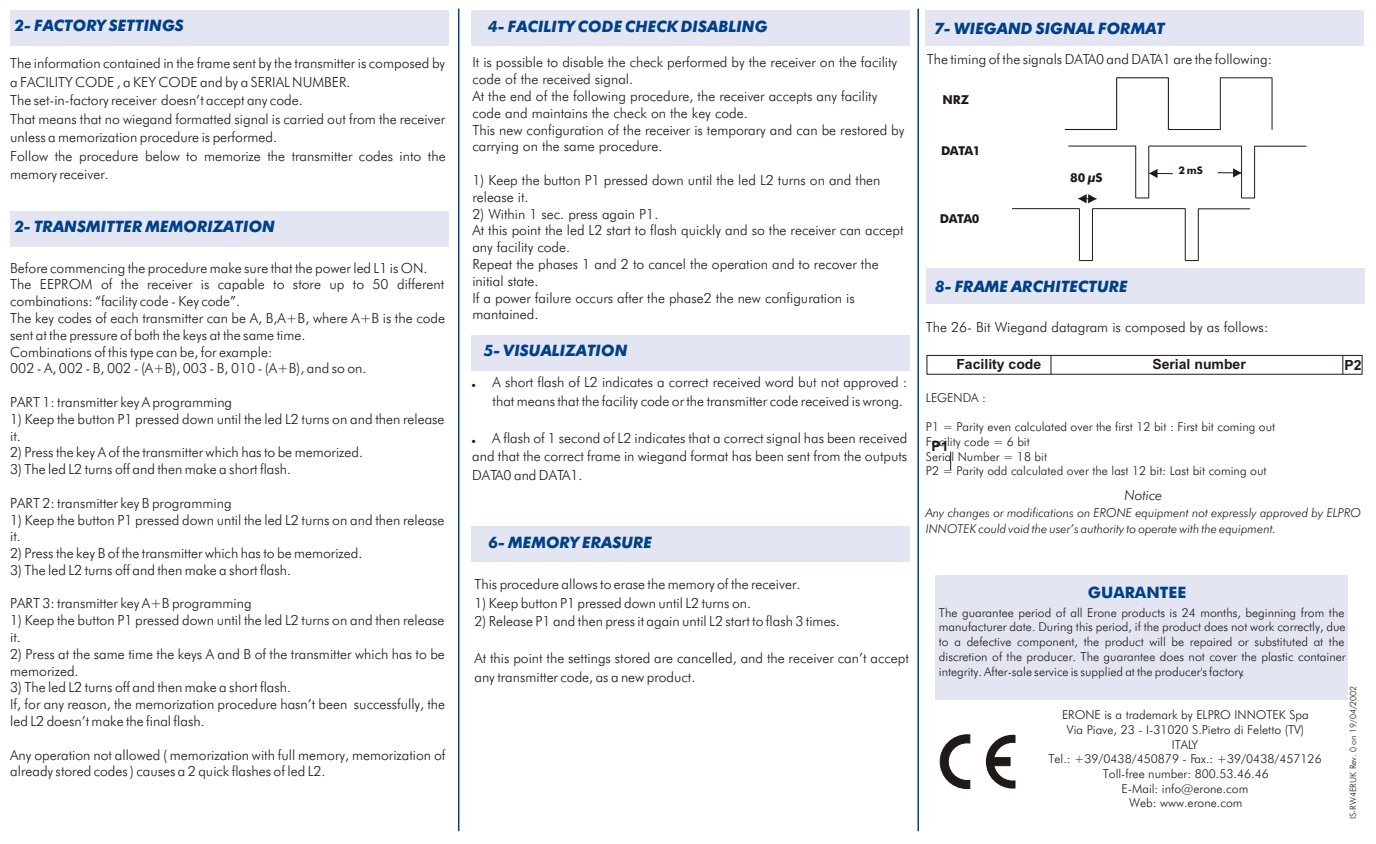
<style>
.page{position:relative;width:1376px;height:844px;background:#fff}
.page>*{position:absolute;margin:0;border:0;box-sizing:border-box;transform-origin:0 0}
.t1{font:italic 700 15.75px "Futura Md BT";color:#004087}
.t2{font:700 15.75px "Futura Md BT";color:#004087}
.t3{font:14px/16.8px "Futura Lt BT";color:#1f1a17}
.t4{font:700 14px "Arial";color:#1f1a17}
.t5{font:italic 14px "Futura Lt BT";color:#1f1a17}
.t6{font:12.25px/14.7px "Futura Lt BT";color:#1f1a17;text-align:center}
.t7{font:italic 12.25px/16.1px "Futura Lt BT";color:#1f1a17}
.t8{font:700 12.25px "Futura Md BT";letter-spacing:-.04em;color:#1f1a17}
.t9{font:700 10.5px "Futura Md BT";color:#1f1a17}
.t10{font:8.75px "Futura Lt BT";color:#1f1a17}
</style>
<div class="page">
<div style="left:935px;top:575px;width:413px;height:124px;background:#e3e6f2"></div>
<div style="left:10px;top:211px;width:439px;height:35px;background:#e3e6f2"></div>
<hr style="left:917px;top:9px;width:2px;height:822px;background:#004087">
<hr style="left:458px;top:9px;width:1px;height:822px;background:#004087">
<div style="left:10px;top:11px;width:439px;height:35px;background:#e3e6f2"></div>
<div style="left:470px;top:10px;width:439px;height:35px;background:#e3e6f2"></div>
<div style="left:471px;top:335px;width:438px;height:35px;background:#e3e6f2"></div>
<div style="left:471px;top:526px;width:438px;height:35px;background:#e3e6f2"></div>
<div style="left:925px;top:11px;width:439px;height:35px;background:#e3e6f2"></div>
<hr style="left:1064px;top:129px;width:52px;height:1px;background:#1f1a17">
<hr style="left:1116px;top:78px;width:1px;height:52px;background:#1f1a17">
<hr style="left:1167px;top:78px;width:1px;height:52px;background:#1f1a17">
<hr style="left:1116px;top:77px;width:52px;height:1px;background:#1f1a17">
<hr style="left:1168px;top:129px;width:52px;height:1px;background:#1f1a17">
<hr style="left:1219px;top:78px;width:1px;height:52px;background:#1f1a17">
<hr style="left:1271px;top:78px;width:1px;height:52px;background:#1f1a17">
<hr style="left:1220px;top:77px;width:52px;height:1px;background:#1f1a17">
<hr style="left:1068px;top:146px;width:67px;height:1px;background:#1f1a17">
<hr style="left:1135px;top:146px;width:1px;height:52px;background:#1f1a17">
<hr style="left:1148px;top:146px;width:1px;height:52px;background:#1f1a17">
<svg style="left:1135px;top:197px;width:13px;height:1px"></svg>
<hr style="left:1148px;top:146px;width:93px;height:1px;background:#1f1a17">
<hr style="left:1241px;top:146px;width:1px;height:52px;background:#1f1a17">
<hr style="left:1254px;top:146px;width:1px;height:52px;background:#1f1a17">
<svg style="left:1242px;top:197px;width:12px;height:1px"></svg>
<hr style="left:1254px;top:146px;width:52px;height:1px;background:#1f1a17">
<svg style="left:1078px;top:194px;width:18px;height:9px"></svg>
<svg style="left:1217px;top:168px;width:24px;height:9px"></svg>
<svg style="left:1149px;top:169px;width:23px;height:9px"></svg>
<hr style="left:1012px;top:208px;width:67px;height:1px;background:#1f1a17">
<hr style="left:1079px;top:208px;width:1px;height:52px;background:#1f1a17">
<hr style="left:1092px;top:208px;width:1px;height:53px;background:#1f1a17">
<svg style="left:1079px;top:260px;width:13px;height:1px"></svg>
<hr style="left:1092px;top:208px;width:93px;height:1px;background:#1f1a17">
<hr style="left:1184px;top:208px;width:1px;height:52px;background:#1f1a17">
<hr style="left:1197px;top:208px;width:1px;height:53px;background:#1f1a17">
<svg style="left:1185px;top:260px;width:13px;height:1px"></svg>
<hr style="left:1198px;top:208px;width:52px;height:1px;background:#1f1a17">
<div style="left:926px;top:268px;width:439px;height:35px;background:#e3e6f2"></div>
<div style="left:926px;top:355px;width:436px;height:19px;border:1px solid #1f1a17"></div>
<svg style="left:950px;top:451px;width:1px;height:19px"></svg>
<svg style="left:1342px;top:355px;width:1px;height:19px"></svg>
<svg style="left:1050px;top:355px;width:1px;height:19px"></svg>
<svg style="left:939px;top:734px;width:76px;height:54px"></svg>
<p class="t1" style="left:14px;top:19px;width:171px">2- FACTORY SETTINGS</p>
<p class="t3" style="left:10px;top:55px;width:437px;line-height:18.4px">The information contained in the frame sent by the transmitter is composed by a FACILITY CODE , a KEY CODE and by a SERIAL NUMBER.<br>The set-in-factory receiver doesn’t accept any code.<br>That means that no wiegand formatted signal is carried out from the receiver unless a memorization procedure is performed.<br>Follow the procedure below to memorize the transmitter codes into the memory receiver.</p>
<p class="t1" style="left:14px;top:219px;width:262px">2- TRANSMITTER MEMORIZATION</p>
<p class="t3" style="left:10px;top:260px;width:436px">Before commencing the procedure make sure that the power led L1 is ON.<br>The EEPROM of the receiver is capable to store up to 50 different combinations: “facility code - Key code”.<br>The key codes of each transmitter can be A, B,A+B, where A+B is the code sent at the pressure of both the keys at the same time.<br>Combinations of this type can be, for example:<br>002 - A, 002 - B, 002 - (A+B), 003 - B, 010 - (A+B), and so on.</p>
<p class="t3" style="left:10px;top:395px;width:223px">PART 1: transmitter key A programming</p>
<p class="t3" style="left:10px;top:411px;width:436px">1) Keep the button P1 pressed down until the led L2 turns on and then release it.</p>
<p class="t3" style="left:10px;top:445px;width:354px">2) Press the key A of the transmitter which has to be memorized.</p>
<p class="t3" style="left:10px;top:462px;width:282px">3) The led L2 turns off and then make a short flash.</p>
<p class="t3" style="left:10px;top:495px;width:223px">PART 2: transmitter key B programming</p>
<p class="t3" style="left:10px;top:512px;width:436px">1) Keep the button P1 pressed down until the led L2 turns on and then release it.</p>
<p class="t3" style="left:10px;top:546px;width:354px">2) Press the key B of the transmitter which has to be memorized.</p>
<p class="t3" style="left:10px;top:563px;width:282px">3) The led L2 turns off and then make a short flash.</p>
<p class="t3" style="left:10px;top:596px;width:243px">PART 3: transmitter key A+B programming</p>
<p class="t3" style="left:10px;top:613px;width:436px">1) Keep the button P1 pressed down until the led L2 turns on and then release it.</p>
<p class="t3" style="left:10px;top:646px;width:436px">2) Press at the same time the keys A and B of the transmitter which has to be memorized.</p>
<p class="t3" style="left:10px;top:680px;width:436px">3) The led L2 turns off and then make a short flash.<br>If, for any reason, the memorization procedure hasn’t been successfully, the led L2 doesn’t make the final flash.</p>
<p class="t3" style="left:10px;top:747px;width:437px">Any operation not allowed ( memorization with full memory, memorization of already stored codes ) causes a 2 quick flashes of led L2.</p>
<p class="t1" style="left:488px;top:20px;width:281px">4- FACILITY CODE CHECK DISABLING</p>
<p class="t3" style="left:472px;top:55px;width:433px">It is possible to disable the check performed by the receiver on the facility code of the received signal.<br>At the end of the following procedure, the receiver accepts any facility code and maintains the check on the key code.<br>This new configuration of the receiver is temporary and can be restored by carrying on the same procedure.</p>
<p class="t3" style="left:472px;top:173px;width:410px">1) Keep the button P1 pressed down until the led L2 turns on and then release it.</p>
<p class="t3" style="left:472px;top:206px;width:433px">2) Within 1 sec. press again P1.<br>At this point the led L2 start to flash quickly and so the receiver can accept any facility code.<br>Repeat the phases 1 and 2 to cancel the operation and to recover the initial state.<br>If a power failure occurs after the phase2 the new configuration is mantained.</p>
<p class="t1" style="left:484px;top:343px;width:145px">5- VISUALIZATION</p>
<p class="t3" style="left:492px;top:374px;width:416px;line-height:18.4px">A short flash of L2 indicates a correct received word but not approved : that means that the facility code or the transmitter code received is wrong.</p>
<p class="t3" style="left:472px;top:430px;width:436px;line-height:18.4px;text-align:justify;text-indent:20px">A flash of 1 second of L2 indicates that a correct signal has been received and that the correct frame in wiegand format has been sent from the outputs DATA0 and DATA1.</p>
<p class="t1" style="left:488px;top:536px;width:165px">6- MEMORY ERASURE</p>
<p class="t3" style="left:474px;top:577px;width:327px">This procedure allows to erase the memory of the receiver.</p>
<p class="t3" style="left:474px;top:595px;width:278px">1) Keep button P1 pressed down until L2 turns on.</p>
<p class="t3" style="left:474px;top:614px;width:367px">2) Release P1 and then press it again until L2 start to flash 3 times.</p>
<p class="t3" style="left:474px;top:650px;width:436px;line-height:18.4px">At this point the settings stored are cancelled, and the receiver can’t accept any transmitter code, as a new product.</p>
<p class="t1" style="left:934px;top:22px;width:232px">7- WIEGAND SIGNAL FORMAT</p>
<p class="t3" style="left:926px;top:51px;width:347px">The timing of the signals DATA0 and DATA1 are the following:</p>
<p class="t8" style="left:942px;top:95px;width:28px">NRZ</p>
<p class="t8" style="left:941px;top:145px;width:41px">DATA1</p>
<p class="t8" style="left:940px;top:213px;width:41px">DATA0</p>
<p class="t8" style="left:1070px;top:173px;width:34px">80 µS</p>
<p class="t9" style="left:1178px;top:166px;width:26px">2 mS</p>
<p class="t1" style="left:935px;top:279px;width:194px">8- FRAME ARCHITECTURE</p>
<p class="t3" style="left:926px;top:320px;width:344px">The 26- Bit Wiegand datagram is composed by as follows:</p>
<p class="t4" style="left:956px;top:358px;width:86px">Facility code</p>
<p class="t4" style="left:1152px;top:359px;width:95px">Serial number</p>
<p class="t4" style="left:1344px;top:359px;width:19px">P2</p>
<p class="t6" style="left:926px;top:391px;width:61px">LEGENDA :</p>
<p class="t6" style="left:926px;top:421px;width:351px;text-align:left">P1 = Parity even calculated over the first 12 bit : First bit coming out Facility code = 6 bit<br>Serial Number = 18 bit<br>P2 = Parity odd calculated over the last 12 bit: Last bit coming out</p>
<p class="t4" style="left:931px;top:440px;width:19px">P1</p>
<p class="t5" style="left:1124px;top:489px;width:39px">Notice</p>
<p class="t7" style="left:926px;top:505px;width:437px">Any changes or modifications on ERONE equipment not expressly approved by ELPRO<br>INNOTEK could void the user’s authority to operate with the equipment.</p>
<p class="t2" style="left:1088px;top:586px;width:100px">GUARANTEE</p>
<p class="t6" style="left:939px;top:606px;width:408px;text-align:justify">The guarantee period of all Erone products is 24 months, beginning from the manufacturer date. During this period, if the product does not work correctly, due to a defective component, the product will be repaired or substituted at the discretion of the producer. The guarantee does not cover the plastic container integrity. After-sale service is supplied at the producer's factory.</p>
<p class="t6" style="left:1048px;top:708px;width:275px">ERONE is a trademark by ELPRO INNOTEK Spa<br>Via Piave, 23 - I-31020 S.Pietro di Feletto (TV)<br>ITALY<br>Tel.: +39/0438/450879 - Fax.: +39/0438/457126<br>Toll-free number: 800.53.46.46<br>E-Mail: info@erone.com<br>Web: www.erone.com</p>
<p class="t10" style="left:1349px;top:819px;width:135px;rotate:-90deg">IS-RW4ERUK Rev. 0 on 19/04/2002</p>
</div>
